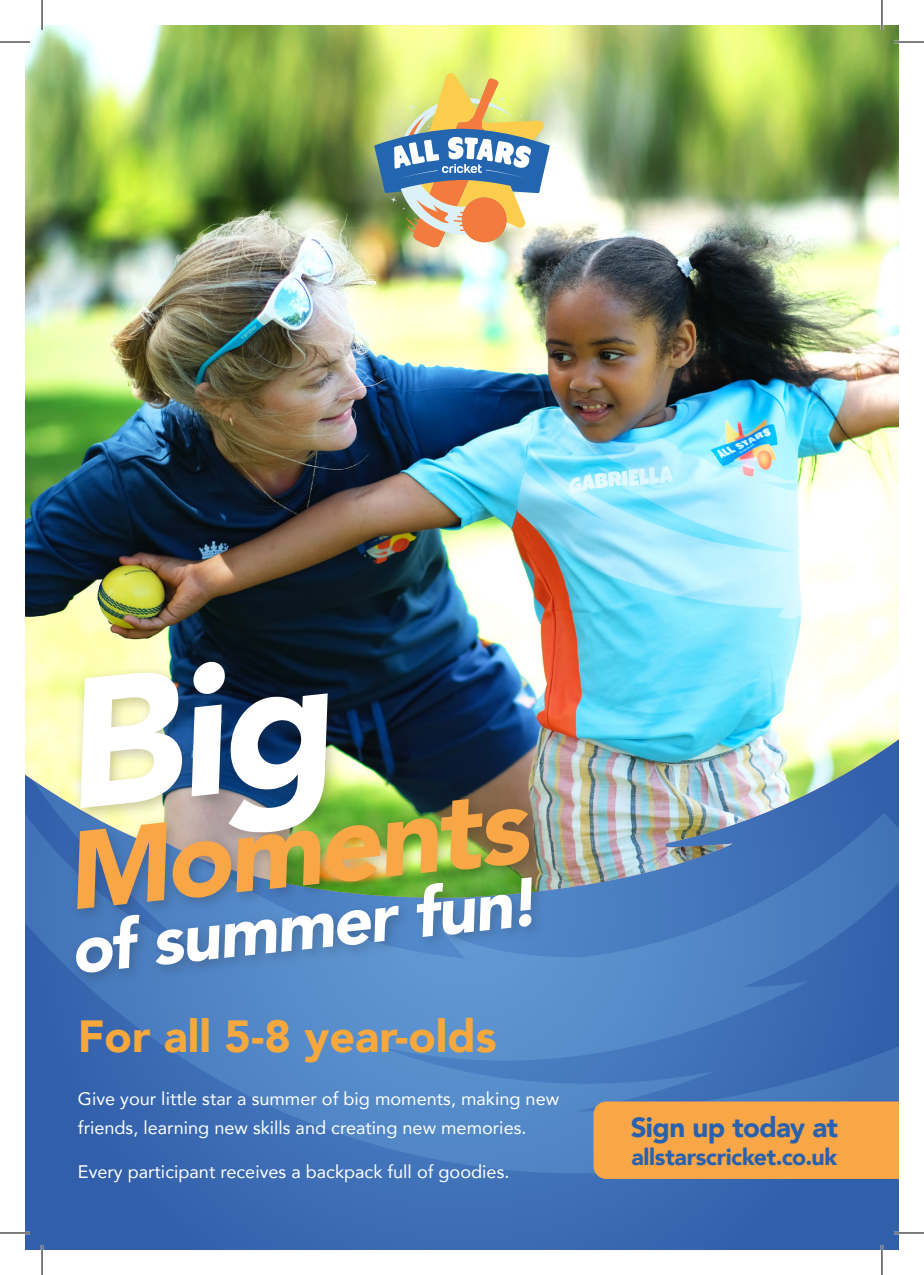
<style>
.page{position:relative;width:924px;height:1275px;background:#fff}
.page>*{position:absolute;margin:0;border:0;box-sizing:border-box;transform-origin:0 0}
.t1{font:italic 900 109px "Avenir";color:#f9a646}
.t2{font:italic 900 67.8px "Avenir";color:#fff}
.t3{font:900 45px "Avenir";color:#f7a83c}
.t4{font:900 27.6px "Avenir";letter-spacing:-.02em;color:#2861ad}
.t5{font:900 23px "Avenir";letter-spacing:-.015em;color:#2861ad}
.t6{font:18.2px/28.2px "Avenir";color:#fff}
</style>
<div class="page">
<div style="left:25px;top:625px;width:873px;height:625px;background:#3867b0"></div>
<svg style="left:25px;top:901px;width:873px;height:273px"></svg>
<svg style="left:885px;top:921px;width:13px;height:28px"></svg>
<img style="left:25px;top:25px;width:873px;height:875px">
<img style="left:374px;top:73px;width:175px;height:174px">
<div style="left:70px;top:655px;width:473px;height:269px;background:#231f20;opacity:.25"></div>
<div style="left:69px;top:870px;width:478px;height:118px;background:#231f20;opacity:.25"></div>
<div style="left:593px;top:1101px;width:305px;height:78px;background:#f9a646"></div>
<hr style="left:0;top:41px;width:30px;height:2px;background:#fff">
<hr style="left:893px;top:41px;width:30px;height:2px;background:#fff">
<hr style="left:0;top:1231px;width:30px;height:3px;background:#fff">
<hr style="left:893px;top:1231px;width:30px;height:3px;background:#fff">
<hr style="left:41px;top:0;width:2px;height:30px;background:#fff">
<hr style="left:41px;top:1245px;width:2px;height:30px;background:#fff">
<hr style="left:880px;top:0;width:2px;height:30px;background:#fff">
<hr style="left:880px;top:1245px;width:2px;height:30px;background:#fff">
<hr style="left:0;top:42px;width:30px;height:1px;background:#000">
<hr style="left:893px;top:42px;width:30px;height:1px;background:#000">
<hr style="left:0;top:1232px;width:30px;height:1px;background:#000">
<hr style="left:893px;top:1232px;width:30px;height:1px;background:#000">
<hr style="left:42px;top:0;width:1px;height:30px;background:#000">
<hr style="left:42px;top:1245px;width:1px;height:30px;background:#000">
<hr style="left:881px;top:0;width:1px;height:30px;background:#000">
<hr style="left:881px;top:1245px;width:1px;height:30px;background:#000">
<img style="left:67px;top:660px;width:274px;height:176px">
<p class="t1" style="left:56px;top:782px;width:465px;rotate:-6deg">Moments</p>
<p class="t2" style="left:65px;top:894px;width:470px;rotate:-6deg">of summer fun!</p>
<p class="t3" style="left:78px;top:997px;width:420px">For all 5-8 year-olds</p>
<p class="t6" style="left:78px;top:1084px;width:482px">Give your little star a summer of big moments, making new friends, learning new skills and creating new memories.</p>
<p class="t6" style="left:78px;top:1156px;width:433px">Every participant receives a backpack full of goodies.</p>
<p class="t4" style="left:630px;top:1103px;width:209px">Sign up today at</p>
<p class="t5" style="left:631px;top:1136px;width:207px">allstarscricket.co.uk</p>
</div>
